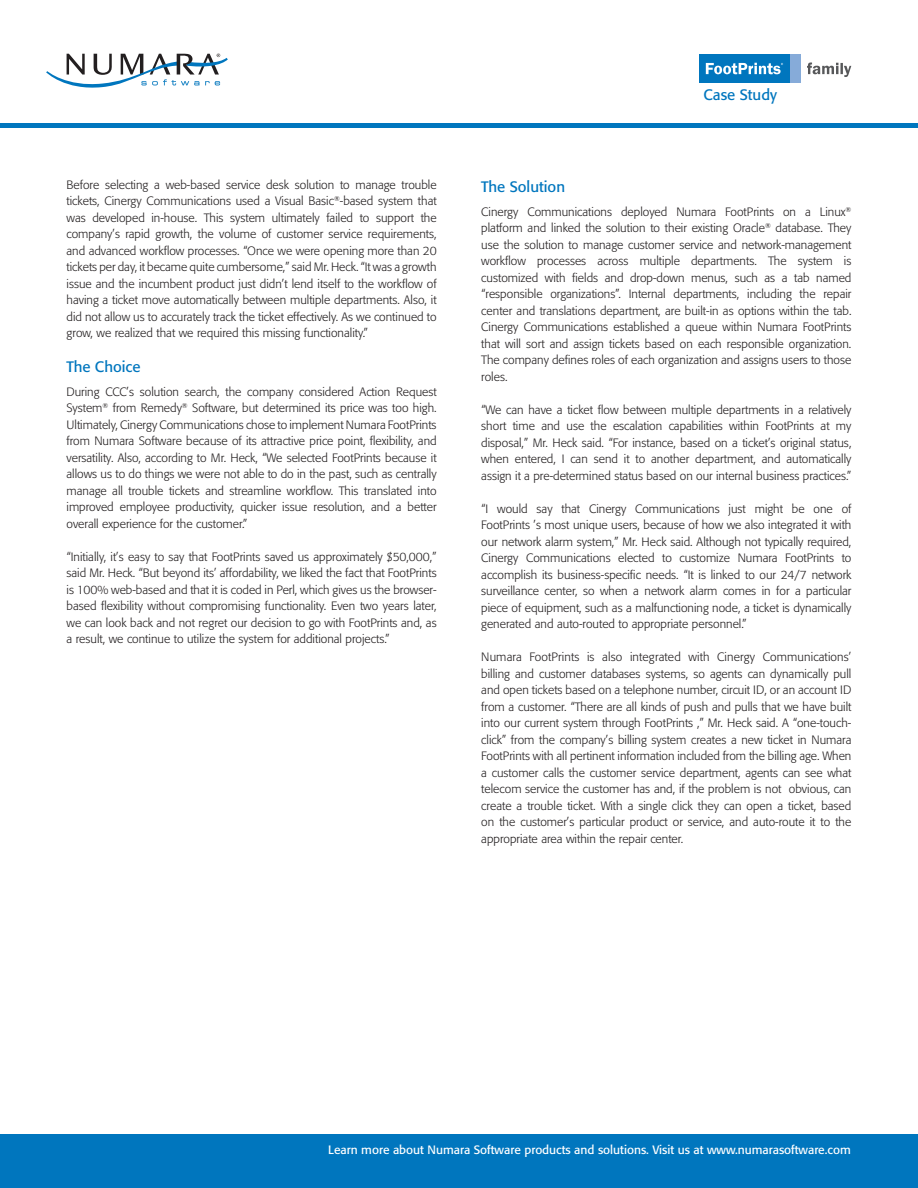
<style>
.page{position:relative;width:918px;height:1188px;background:#fff}
.page>*{position:absolute;margin:0;border:0;box-sizing:border-box;transform-origin:0 0}
.t1{font:15px "Formata";color:#0076be}
.t2{font:300 12px/16.5px "Formata";color:#231f20;text-align:justify}
.t3{font:12px "Formata";color:#fff}
</style>
<div class="page">
<div style="left:0;top:123px;width:918px;height:5px;background:#0076be"></div>
<div style="left:0;top:1134px;width:918px;height:54px;background:#0076be"></div>
<svg style="left:46px;top:54px;width:182px;height:34px"></svg>
<div style="left:699px;top:54px;width:92px;height:29px;background:#0076be"></div>
<svg style="left:706px;top:63px;width:77px;height:11px"></svg>
<div style="left:791px;top:54px;width:10px;height:29px;background:#86abd9"></div>
<svg style="left:807px;top:62px;width:44px;height:15px"></svg>
<p class="t2" style="left:67px;top:177px;width:372px">Before selecting a web-based service desk solution to manage trouble tickets, Cinergy Communications used a Visual Basic<sup>®</sup>-based system that was developed in-house. This system ultimately failed to support the company’s rapid growth, the volume of customer service requirements, and advanced workflow processes. “Once we were opening more than 20 tickets per day, it became quite cumbersome,” said Mr. Heck. “It was a growth issue and the incumbent product just didn’t lend itself to the workflow of having a ticket move automatically between multiple departments. Also, it did not allow us to accurately track the ticket effectively. As we continued to grow, we realized that we required this missing functionality.”</p>
<p class="t1" style="left:67px;top:358px;width:76px">The Choice</p>
<p class="t2" style="left:67px;top:384px;width:372px">During CCC’s solution search, the company considered Action Request System<sup>®</sup> from Remedy<sup>®</sup> Software, but determined its price was too high.<br>Ultimately, Cinergy Communications chose to implement Numara FootPrints from Numara Software because of its attractive price point, flexibility, and versatility. Also, according to Mr. Heck, “We selected FootPrints because it allows us to do things we were not able to do in the past, such as centrally manage all trouble tickets and streamline workflow. This translated into improved employee productivity, quicker issue resolution, and a better overall experience for the customer.”</p>
<p class="t2" style="left:67px;top:549px;width:372px">“Initially, it’s easy to say that FootPrints saved us approximately $50,000,” said Mr. Heck. “But beyond its’ affordability, we liked the fact that FootPrints is 100% web-based and that it is coded in Perl, which gives us the browser&shy;based flexibility without compromising functionality. Even two years later, we can look back and not regret our decision to go with FootPrints and, as a result, we continue to utilize the system for additional projects.”</p>
<p class="t1" style="left:704px;top:86px;width:75px">Case Study</p>
<p class="t1" style="left:481px;top:178px;width:85px">The Solution</p>
<p class="t2" style="left:481px;top:204px;width:372px">Cinergy Communications deployed Numara FootPrints on a Linux<sup>® </sup>platform and linked the solution to their existing Oracle<sup>®</sup> database. They use the solution to manage customer service and network-management workflow processes across multiple departments. The system is customized with fields and drop-down menus, such as a tab named “responsible organizations”. Internal departments, including the repair center and translations department, are built-in as options within the tab.<br>Cinergy Communications established a queue within Numara FootPrints that will sort and assign tickets based on each responsible organization.<br>The company defines roles of each organization and assigns users to those roles.</p>
<p class="t2" style="left:481px;top:402px;width:372px">“We can have a ticket flow between multiple departments in a relatively short time and use the escalation capabilities within FootPrints at my disposal,” Mr. Heck said. “For instance, based on a ticket’s original status, when entered, I can send it to another department, and automatically assign it a pre-determined status based on our internal business practices.”</p>
<p class="t2" style="left:481px;top:501px;width:372px">“I would say that Cinergy Communications just might be one of FootPrints ’s most unique users, because of how we also integrated it with our network alarm system,” Mr. Heck said. Although not typically required, Cinergy Communications elected to customize Numara FootPrints to accomplish its business-specific needs. “It is linked to our 24/7 network surveillance center, so when a network alarm comes in for a particular piece of equipment, such as a malfunctioning node, a ticket is dynamically generated and auto-routed to appropriate personnel.”</p>
<p class="t2" style="left:481px;top:649px;width:372px">Numara FootPrints is also integrated with Cinergy Communications’ billing and customer databases systems, so agents can dynamically pull and open tickets based on a telephone number, circuit ID, or an account ID from a customer. “There are all kinds of push and pulls that we have built into our current system through FootPrints ,” Mr. Heck said. A “one-touch&shy;click” from the company’s billing system creates a new ticket in Numara FootPrints with all pertinent information included from the billing age. When a customer calls the customer service department, agents can see what telecom service the customer has and, if the problem is not obvious, can create a trouble ticket. With a single click they can open a ticket, based on the customer’s particular product or service, and auto-route it to the appropriate area within the repair center.</p>
<p class="t3" style="left:328px;top:1143px;width:524px">Learn more about Numara Software products and solutions. Visit us at www.numarasoftware.com</p>
</div>
